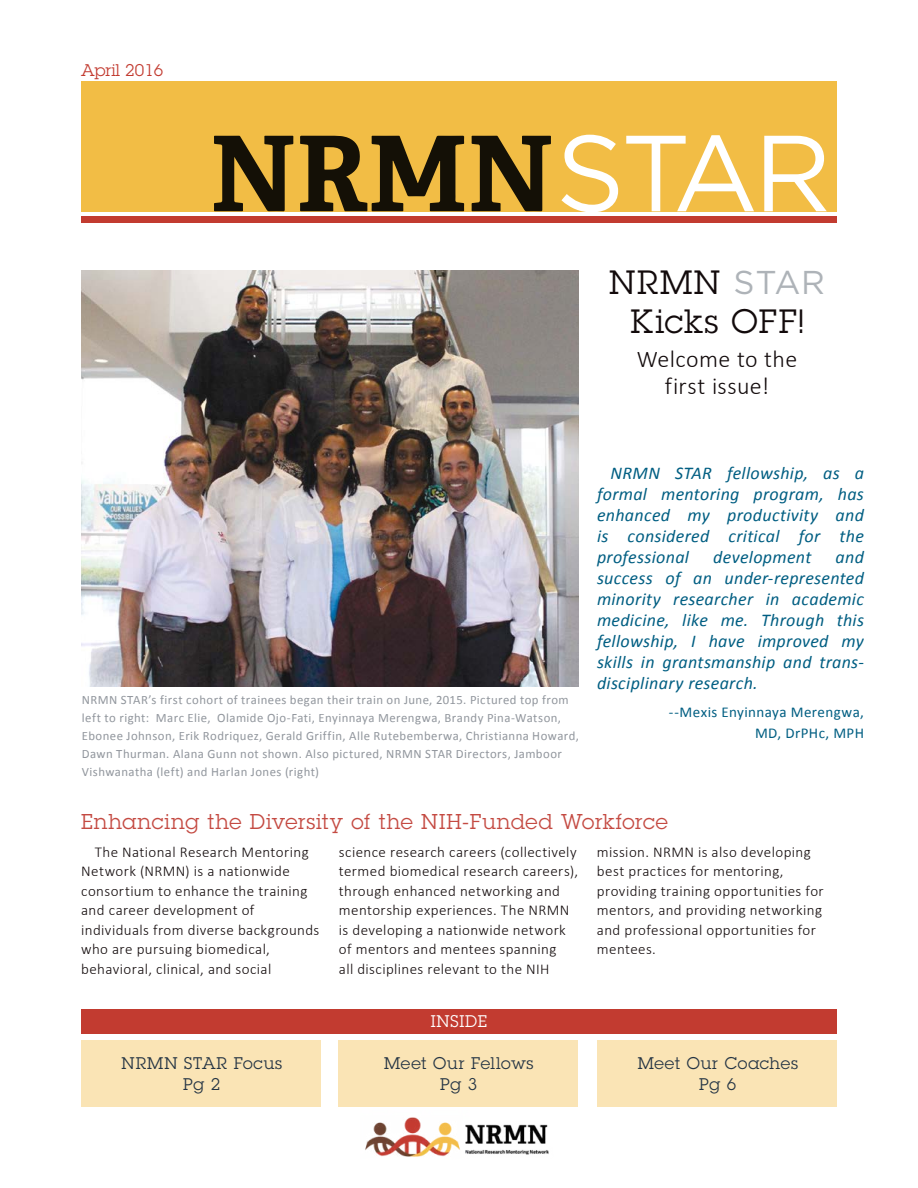
<style>
.page{position:relative;width:918px;height:1188px;background:#fff}
.page>*{position:absolute;margin:0;border:0;box-sizing:border-box;transform-origin:0 0}
.t1{font:33px/39px "Lubalin Graph Std";letter-spacing:.045em;color:#120a0b;text-align:center}
.t2{font:300 24px/27px "Calibri";letter-spacing:.015em;color:#120a0b;text-align:center}
.t3{font:21px "Lubalin Graph Std";letter-spacing:.03em;color:#c44a42}
.t4{font:italic 18px/21px "Calibri";letter-spacing:.02em;color:#005e82;text-align:justify}
.t5{font:16.5px/21px "Lubalin Graph Std";letter-spacing:.045em;color:#243444;text-align:center}
.t6{font:16.5px "Lubalin Graph Std";color:#c23b30}
.t7{font:16.5px "Lubalin Graph Std";letter-spacing:.045em;color:#fff}
.t8{font:300 15px/19.5px "Calibri";letter-spacing:.025em;color:#120a0b}
.t9{font:15px/21px "Calibri";letter-spacing:.025em;color:#005e82;text-align:right}
.t10{font:12.75px/18px "Calibri";letter-spacing:.035em;color:#91969d}
.s1{font-family:"Gotham";color:#aeb3b8}
</style>
<div class="page">
<div style="left:81px;top:81px;width:756px;height:130px;background:#f2bd45"></div>
<div style="left:81px;top:217px;width:756px;height:6px;background:#c23b30"></div>
<svg style="left:214px;top:136px;width:79px;height:75px"></svg>
<svg style="left:472px;top:136px;width:79px;height:75px"></svg>
<svg style="left:300px;top:135px;width:164px;height:76px"></svg>
<svg style="left:561px;top:135px;width:57px;height:77px"></svg>
<svg style="left:626px;top:135px;width:128px;height:76px"></svg>
<svg style="left:764px;top:136px;width:63px;height:75px"></svg>
<img style="left:365px;top:1117px;width:184px;height:40px">
<div style="left:81px;top:1040px;width:240px;height:67px;background:#fae4b5"></div>
<div style="left:81px;top:1009px;width:756px;height:25px;background:#c23b30"></div>
<div style="left:338px;top:1040px;width:240px;height:67px;background:#fae4b5"></div>
<div style="left:597px;top:1040px;width:240px;height:67px;background:#fae4b5"></div>
<img style="left:81px;top:270px;width:498px;height:417px">
<p class="t6" style="left:81px;top:60px;width:84px">April 2016</p>
<h1 class="t1" style="left:609px;top:262px;width:217px">NRMN <span class="s1">STAR<br></span>Kicks OFF!</h1>
<h2 class="t2" style="left:637px;top:344px;width:162px">Welcome to the first issue!</h2>
<p class="t10" style="left:82px;top:691px;width:499px">NRMN STAR’s first cohort of trainees began their train on June, 2015. Pictured top from left to right: Marc Elie, Olamide Ojo-Fati, Enyinnaya Merengwa, Brandy Pina-Watson, Ebonee Johnson, Erik Rodriquez, Gerald Griffin, Alle Rutebemberwa, Christianna Howard, Dawn Thurman. Alana Gunn not shown. Also pictured, NRMN STAR Directors, Jamboor Vishwanatha (left) and Harlan Jones (right)</p>
<p class="t4" style="left:597px;top:462px;width:268px;text-indent:14px">NRMN STAR fellowship, as a formal mentoring program, has enhanced my productivity and is considered critical for the professional</p>
<p class="t4" style="left:713px;top:546px;width:100px">development</p>
<p class="t4" style="left:597px;top:546px;width:269px;text-indent:239px">and success of an under-represented minority researcher in academic medicine, like me. Through this fellowship, I have improved my skills in grantsmanship and trans&shy;disciplinary research.</p>
<p class="t9" style="left:669px;top:701px;width:197px">--Mexis Enyinnaya Merengwa,<br>MD, DrPHc, MPH</p>
<h3 class="t3" style="left:81px;top:808px;width:588px">Enhancing the Diversity of the NIH-Funded Workforce</h3>
<p class="t8" style="left:81px;top:841px;width:240px;text-indent:14px">The National Research Mentoring<br>Network (NRMN) is a nationwide consortium to enhance the training and career development of individuals from diverse backgrounds who are pursuing biomedical, behavioral, clinical, and social</p>
<p class="t8" style="left:339px;top:841px;width:241px">science research careers (collectively termed biomedical research careers), through enhanced networking and mentorship experiences. The NRMN is developing a nationwide network of mentors and mentees spanning<br>all disciplines relevant to the NIH</p>
<p class="t8" style="left:597px;top:841px;width:228px">mission. NRMN is also developing best practices for mentoring, providing training opportunities for mentors, and providing networking and professional opportunities for mentees.</p>
<p class="t7" style="left:431px;top:1011px;width:58px">INSIDE</p>
<p class="t5" style="left:122px;top:1052px;width:162px">NRMN STAR Focus<br>Pg 2</p>
<p class="t5" style="left:384px;top:1052px;width:151px">Meet Our Fellows<br>Pg 3</p>
<p class="t5" style="left:638px;top:1052px;width:162px">Meet Our Coaches<br>Pg 6</p>
</div>
